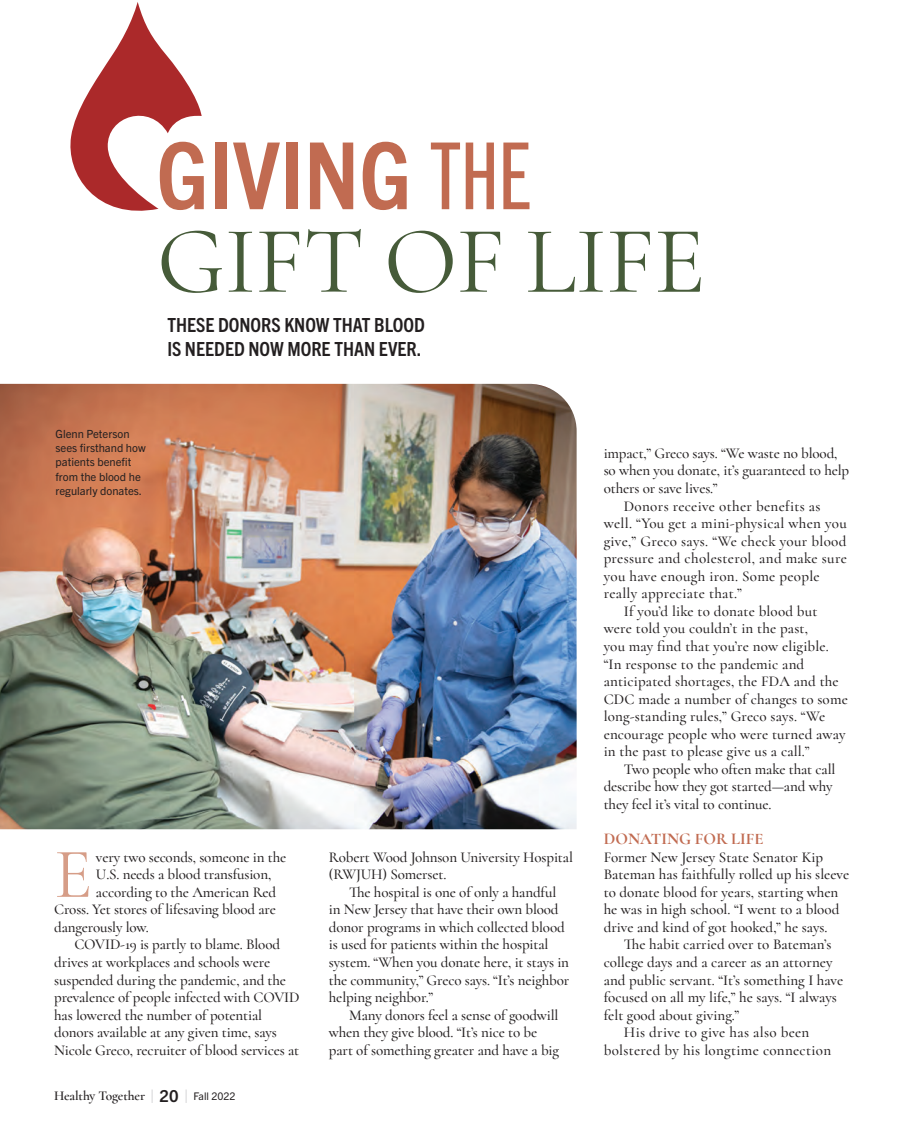
<style>
.page{position:relative;width:906px;height:1134px;background:#fff}
.page>*{position:absolute;margin:0;border:0;box-sizing:border-box;transform-origin:0 0}
.t1{font:96px "Cormorant";letter-spacing:-.01em;color:#465b39}
.t2{font:700 condensed 92.85px "Trade Gothic Next LT Pro";color:#c16b51;scale:1.05 1}
.t3{font:71.1px "Cormorant";color:#d69d87}
.t4{font:700 condensed 19.5px/24px "Trade Gothic Next LT Pro";color:#231f20}
.t5{font:700 16.5px "Cormorant";color:#c16b51}
.t6{font:500 15px/17.5px "Cormorant";letter-spacing:-.01em;color:#231f20}
.t7{font:500 15px "Cormorant";letter-spacing:.01em;color:#231f20}
.t8{font:500 15px "Cormorant";letter-spacing:.02em;color:#231f20}
.t9{font:600 13.5px "Cormorant";letter-spacing:-.01em;color:#231f20}
.t10{font:11.25px/14.2px "Trade Gothic Next LT Pro";color:#231f20}
.s1{font-family:"Trade Gothic Next LT Pro Cm";font-weight:400;font-stretch:normal}
.s2{font-family:"Trade Gothic Next LT Pro";font-weight:300;font-size:17.1px;color:#808285}
.s3{font-family:"Trade Gothic Next LT Pro";font-weight:700;font-size:16.5px}
.s4{font-family:"Trade Gothic Next LT Pro";font-weight:400;font-size:10.5px}
</style>
<div class="page">
<img style="left:0;top:384px;width:576px;height:445px">
<svg style="left:70px;top:2px;width:132px;height:209px"></svg>
<h2 class="t2" style="left:156px;top:112px;width:358px">GIVING <span class="s1">THE</span></h2>
<h1 class="t1" style="left:157px;top:203px;width:550px">GIFT OF LIFE</h1>
<h3 class="t4" style="left:167px;top:312px;width:259px">THESE DONORS KNOW THAT BLOOD<br>IS NEEDED NOW MORE THAN EVER.</h3>
<p class="t10" style="left:56px;top:426px;width:92px">Glenn Peterson sees firsthand how patients benefit from the blood he regularly donates.</p>
<h3 class="t3" style="left:54px;top:831px;width:40px">E</h3>
<p class="t6" style="left:96px;top:848px;width:192px">very two seconds, someone in the</p>
<p class="t6" style="left:96px;top:865px;width:177px">U.S. needs a blood transfusion,</p>
<p class="t6" style="left:96px;top:883px;width:181px">according to the American Red</p>
<p class="t6" style="left:54px;top:900px;width:223px">Cross. Yet stores of lifesaving blood are</p>
<p class="t6" style="left:54px;top:918px;width:96px">dangerously low.</p>
<p class="t6" style="left:74px;top:935px;width:207px">COVID-19 is partly to blame. Blood</p>
<p class="t6" style="left:54px;top:953px;width:217px">drives at workplaces and schools were</p>
<p class="t6" style="left:54px;top:971px;width:233px">suspended during the pandemic, and the</p>
<p class="t6" style="left:54px;top:988px;width:247px">prevalence of people infected with COVID</p>
<p class="t6" style="left:54px;top:1006px;width:209px">has lowered the number of potential</p>
<p class="t6" style="left:54px;top:1023px;width:224px">donors available at any given time, says</p>
<p class="t6" style="left:54px;top:1041px;width:247px">Nicole Greco, recruiter of blood services at</p>
<p class="t9" style="left:54px;top:1087px;width:183px">Healthy Together <span class="s2">|</span> <span class="s3">20</span> <span class="s2">|</span> <span class="s4">Fall 2022</span></p>
<p class="t6" style="left:329px;top:848px;width:245px">Robert Wood Johnson University Hospital (RWJUH) Somerset.</p>
<p class="t6" style="left:329px;top:883px;width:242px;text-indent:20px">The hospital is one of only a handful in New Jersey that have their own blood donor programs in which collected blood is used for patients within the hospital system. “When you donate here, it stays in the community,” Greco says. “It’s neighbor helping neighbor.”</p>
<p class="t6" style="left:329px;top:1006px;width:231px;text-indent:20px">Many donors feel a sense of goodwill when they give blood. “It’s nice to be part of something greater and have a big</p>
<p class="t6" style="left:603px;top:444px;width:235px">impact,” Greco says. “We waste no blood,</p>
<p class="t6" style="left:603px;top:462px;width:247px">so when you donate, it’s guaranteed to help</p>
<p class="t6" style="left:603px;top:479px;width:115px">others or save lives.”</p>
<p class="t8" style="left:624px;top:496px;width:198px">Donors receive other benefits as</p>
<p class="t8" style="left:603px;top:514px;width:245px">well. “You get a mini-physical when you</p>
<p class="t8" style="left:603px;top:531px;width:244px">give,” Greco says. “We check your blood</p>
<p class="t8" style="left:603px;top:549px;width:245px">pressure and cholesterol, and make sure</p>
<p class="t8" style="left:603px;top:567px;width:217px">you have enough iron. Some people</p>
<p class="t8" style="left:603px;top:584px;width:140px">really appreciate that.”</p>
<p class="t7" style="left:624px;top:602px;width:195px">If you’d like to donate blood but</p>
<p class="t7" style="left:603px;top:619px;width:206px">were told you couldn’t in the past,</p>
<p class="t7" style="left:603px;top:637px;width:227px">you may find that you’re now eligible.</p>
<p class="t7" style="left:603px;top:654px;width:202px">“In response to the pandemic and</p>
<p class="t7" style="left:603px;top:672px;width:236px">anticipated shortages, the FDA and the</p>
<p class="t7" style="left:603px;top:689px;width:246px">CDC made a number of changes to some</p>
<p class="t7" style="left:603px;top:707px;width:223px">long-standing rules,” Greco says. “We</p>
<p class="t7" style="left:603px;top:725px;width:243px">encourage people who were turned away</p>
<p class="t7" style="left:603px;top:742px;width:207px">in the past to please give us a call.”</p>
<p class="t6" style="left:624px;top:760px;width:213px">Two people who often make that call</p>
<p class="t6" style="left:603px;top:777px;width:230px">describe how they got started—and why</p>
<p class="t6" style="left:603px;top:795px;width:169px">they feel it’s vital to continue.</p>
<p class="t5" style="left:603px;top:828px;width:161px">DONATING FOR LIFE</p>
<p class="t6" style="left:603px;top:848px;width:247px">Former New Jersey State Senator Kip Bateman has faithfully rolled up his sleeve to donate blood for years, starting when he was in high school. “I went to a blood drive and kind of got hooked,” he says.</p>
<p class="t6" style="left:624px;top:935px;width:209px">The habit carried over to Bateman’s</p>
<p class="t6" style="left:603px;top:953px;width:230px">college days and a career as an attorney</p>
<p class="t6" style="left:603px;top:971px;width:241px">and public servant. “It’s something I have</p>
<p class="t6" style="left:603px;top:988px;width:235px">focused on all my life,” he says. “I always</p>
<p class="t6" style="left:603px;top:1006px;width:137px">felt good about giving.”</p>
<p class="t8" style="left:624px;top:1023px;width:187px">His drive to give has also been</p>
<p class="t8" style="left:603px;top:1040px;width:229px">bolstered by his longtime connection</p>
</div>
